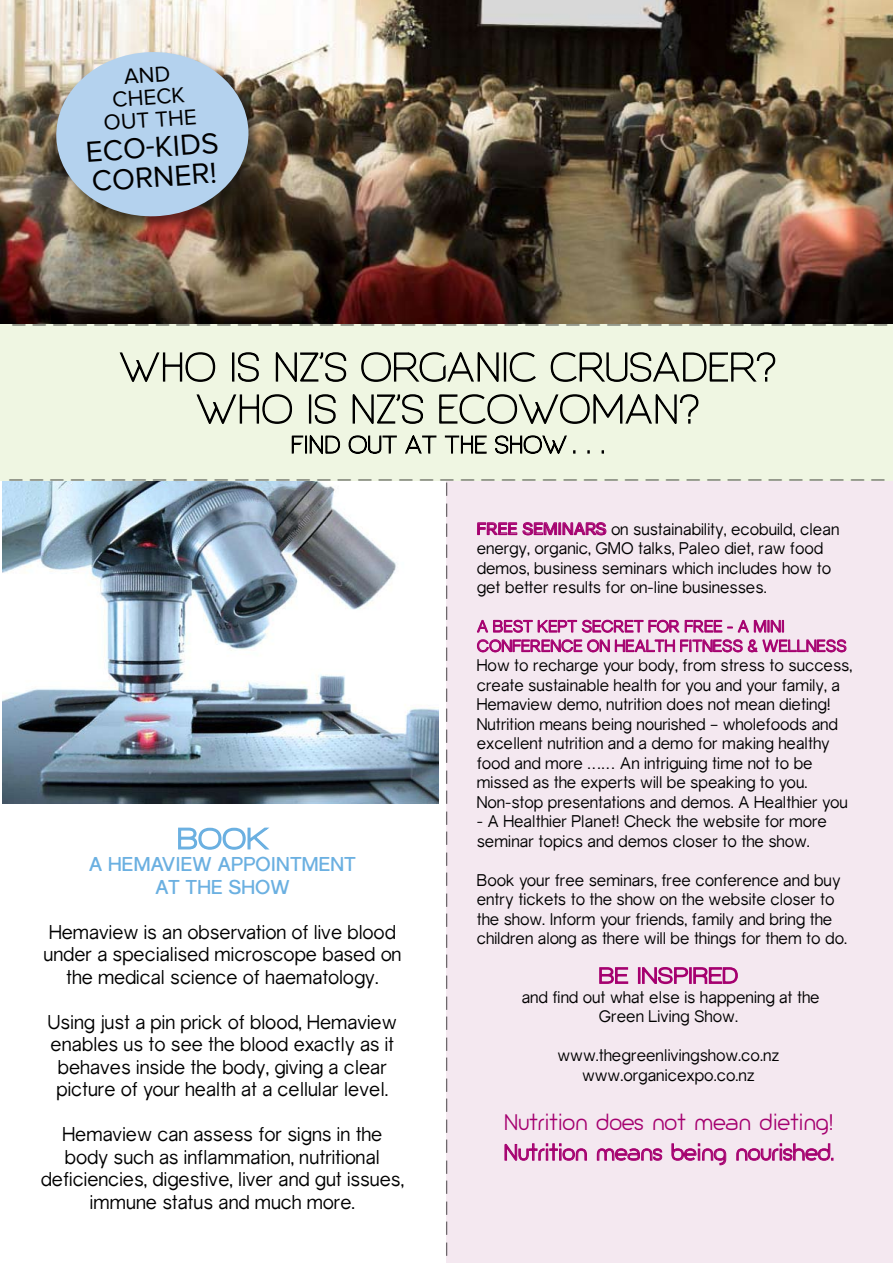
<style>
.page{position:relative;width:893px;height:1263px;background:#fff}
.page>*{position:absolute;margin:0;border:0;box-sizing:border-box;transform-origin:0 0}
.t1{font:100 30px "Giorgio";color:#000}
.t2{font:30px/30px "Proxima Nova";color:#000}
.t3{font:22.5px/22.5px "Proxima Nova";color:#000;text-align:center}
.t4{font:21px/30px "Giorgio";letter-spacing:-.02em;color:#a5006f}
.t5{font:19.5px/22.5px "Gravity";letter-spacing:-.005em;color:#000;text-align:center}
.t6{font:700 19.5px/22.5px "Gravity";color:#6bb0e1}
.t7{font:16.5px/19.5px "Gravity";color:#000}
.t8{font:16.5px "Gravity";color:#a5006f}
.s1{font-weight:700;color:#a5006f}
</style>
<div class="page">
<div style="left:447px;top:480px;width:446px;height:783px;background:#f4e8f0"></div>
<img style="left:0;top:0;width:893px;height:324px">
<img style="left:3px;top:480px;width:436px;height:324px">
<div style="left:0;top:324px;width:893px;height:156px;background:#eff6e2"></div>
<svg style="left:119px;top:352px;width:657px;height:103px"></svg>
<svg style="left:178px;top:827px;width:92px;height:23px"></svg>
<svg style="left:477px;top:522px;width:370px;height:131px"></svg>
<svg style="left:599px;top:967px;width:30px;height:17px"></svg>
<svg style="left:638px;top:967px;width:100px;height:18px"></svg>
<svg style="left:504px;top:1143px;width:83px;height:18px"></svg>
<svg style="left:596px;top:1148px;width:67px;height:13px"></svg>
<svg style="left:671px;top:1143px;width:56px;height:23px"></svg>
<svg style="left:736px;top:1143px;width:97px;height:18px"></svg>
<div style="left:54px;top:50px;width:220px;height:192px;background:#000;opacity:.5"></div>
<svg style="left:55px;top:50px;width:195px;height:168px;background:#acc0d1"></svg>
<h2 class="t3" style="left:100px;top:68px;width:95px;rotate:-4deg">and check out the</h2>
<h1 class="t2" style="left:85px;top:138px;width:135px;rotate:-4deg">eco-kids corner!</h1>
<h1 class="t1" style="left:12px;top:304px;width:878px">-------------------------------------------</h1>
<h1 class="t1" style="left:9px;top:459px;width:878px">-------------------------------------------</h1>
<p class="t6" style="left:155px;top:853px;width:189px;text-indent:-66px">A HEMAVIEW APPOINTMENT<br>AT THE SHOW</p>
<p class="t5" style="left:43px;top:921px;width:360px">Hemaview is an observation of live blood under a specialised microscope based on the medical science of haematology.</p>
<p class="t5" style="left:48px;top:1011px;width:350px">Using just a pin prick of blood, Hemaview enables us to see the blood exactly as it behaves inside the body, giving a clear picture of your health at a cellular level.</p>
<p class="t5" style="left:41px;top:1123px;width:365px">Hemaview can assess for signs in the body such as inflammation, nutritional deficiencies, digestive, liver and gut issues, immune status and much more.</p>
<h1 class="t1" style="left:467px;top:482px;width:775px;rotate:90deg">--------------------------------------</h1>
<p class="t7" style="left:477px;top:519px;width:364px"><span class="s1">FREE SEMINARS</span> on sustainability, ecobuild, clean energy, organic, GMO talks, Paleo diet, raw food demos, business seminars which includes how to get better results for on-line businesses.</p>
<p class="t8" style="left:477px;top:617px;width:27px">A best</p>
<p class="t8" style="left:537px;top:617px;width:22px">kept</p>
<p class="t8" style="left:582px;top:617px;width:12px">secret</p>
<p class="t8" style="left:648px;top:617px;width:12px">for</p>
<p class="t8" style="left:684px;top:617px;width:11px">free</p>
<p class="t8" style="left:727px;top:617px;width:46px">- A Mini</p>
<p class="t8" style="left:477px;top:636px;width:24px">Conference</p>
<p class="t8" style="left:587px;top:636px;width:112px">on Health Fitness</p>
<p class="t8" style="left:747px;top:636px;width:70px">&amp; Wellness</p>
<p class="t7" style="left:477px;top:656px;width:377px">How to recharge your body, from stress to success, create sustainable health for you and your family, a Hemaview demo, nutrition does not mean dieting!<br>Nutrition means being nourished – wholefoods and excellent nutrition and a demo for making healthy food and more …… An intriguing time not to be missed as the experts will be speaking to you.<br>Non-stop presentations and demos. A Healthier you</p>
<p class="t7" style="left:477px;top:812px;width:352px">- A Healthier Planet! Check the website for more seminar topics and demos closer to the show.</p>
<p class="t7" style="left:477px;top:870px;width:372px">Book your free seminars, free conference and buy entry tickets to the show on the website closer to the show. Inform your friends, family and bring the children along as there will be things for them to do.</p>
<p class="t7" style="left:522px;top:987px;width:299px;text-align:center">and find out what else is happening at the<br>Green Living Show.</p>
<p class="t7" style="left:557px;top:1046px;width:224px;text-align:center">www.thegreenlivingshow.co.nz www.organicexpo.co.nz</p>
<p class="t4" style="left:503px;top:1109px;width:332px">Nutrition does not mean dieting!<br>Nutrition means being nourished.</p>
</div>
